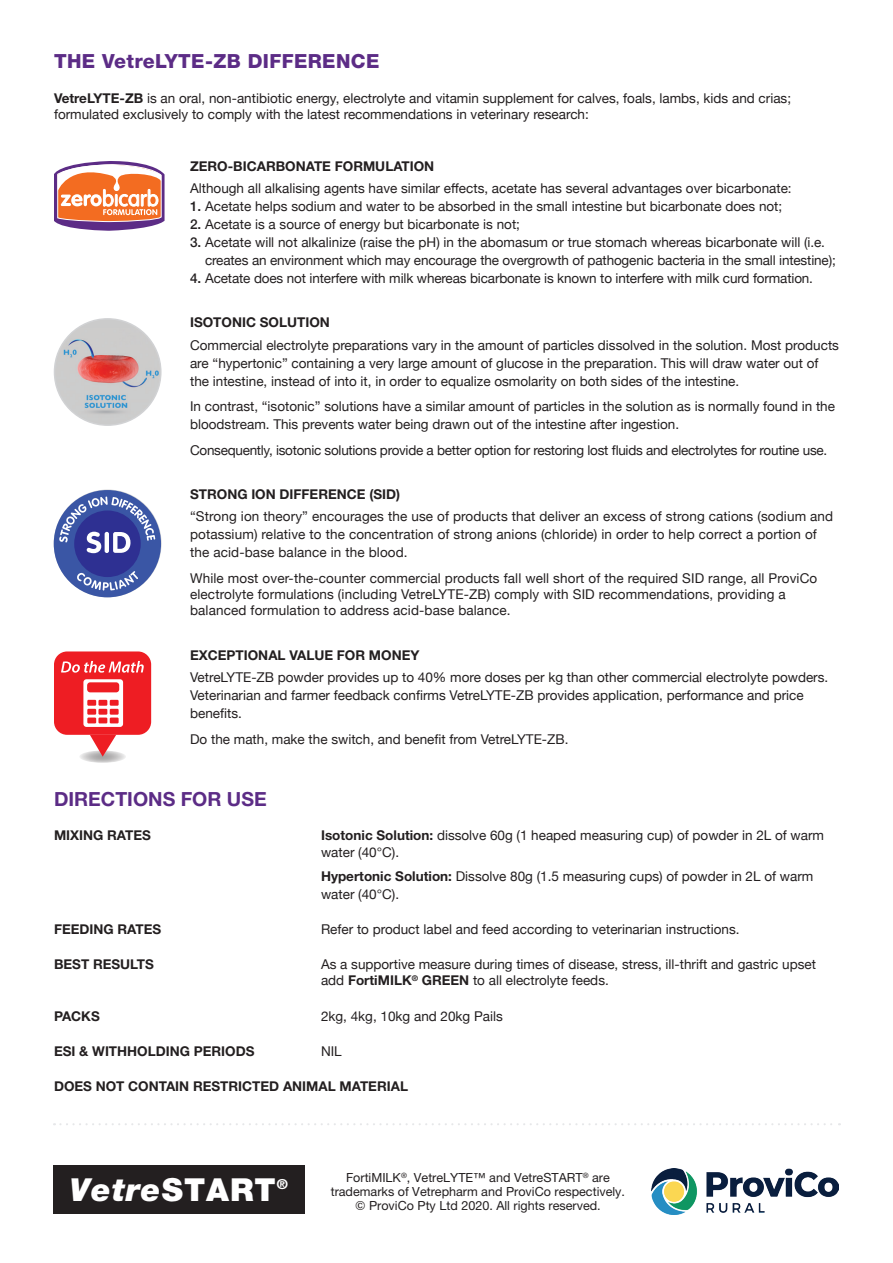
<style>
.page{position:relative;width:893px;height:1263px;background:#fff}
.page>*{position:absolute;margin:0;border:0;box-sizing:border-box;transform-origin:0 0}
.t1{font:italic 900 31.8px "Helvetica Neue LT Std";letter-spacing:.03em;color:#fff}
.t2{font:800 19.5px "Helvetica Neue LT Std";letter-spacing:.02em;color:#5c2c86}
.t3{font:700 19.5px "Helvetica Neue LT Std";color:#5c2c86}
.t4{font:13.95px "Helvetica LT Std Extra Comp";color:#fff}
.t5{font:13.5px/18px "Helvetica Neue";color:#231f20}
.t6{font:700 13.5px "Helvetica Neue LT Std";color:#231f20}
.t7{font:13.5px "Helvetica Neue";letter-spacing:-.02em;color:#231f20}
.t8{font:12.6px/14px "Helvetica Neue LT Std";color:#231f20;text-align:center}
.s1{font-family:"Helvetica Neue LT Std";font-weight:700}
.s2{font-weight:500}
.s3{font-style:normal}
.s4{font-family:"Zurich BT"}
</style>
<div class="page">
<svg style="left:54px;top:1123px;width:786px;height:2px"></svg>
<svg style="left:54px;top:161px;width:111px;height:70px"></svg>
<div style="left:54px;top:319px;width:107px;height:106px;background:#cbcbcb;border-radius:50%"></div>
<img style="left:54px;top:328px;width:105px;height:93px">
<div style="left:54px;top:318px;width:108px;height:108px;border:2px solid #d1d2d4;border-radius:50%"></div>
<div style="left:54px;top:490px;width:107px;height:107px;background:#3a56a5;border-radius:50%"></div>
<div style="left:74px;top:510px;width:67px;height:67px;background:#2e3092;border-radius:50%"></div>
<svg style="left:77px;top:571px;width:61px;height:19px"></svg>
<svg style="left:59px;top:496px;width:96px;height:57px"></svg>
<svg style="left:79px;top:750px;width:47px;height:13px"></svg>
<div style="left:54px;top:651px;width:97px;height:84px;background:#ee1d23;border-radius:13px"></div>
<svg style="left:83px;top:679px;width:40px;height:48px"></svg>
<div style="left:87px;top:682px;width:32px;height:10px;background:#ee1d23;border-radius:3px"></div>
<div style="left:87px;top:700px;width:9px;height:6px;background:#ee1d23"></div>
<div style="left:98px;top:700px;width:9px;height:6px;background:#ee1d23"></div>
<div style="left:110px;top:700px;width:9px;height:6px;background:#ee1d23"></div>
<div style="left:87px;top:709px;width:9px;height:6px;background:#ee1d23"></div>
<div style="left:98px;top:709px;width:9px;height:6px;background:#ee1d23"></div>
<div style="left:110px;top:709px;width:9px;height:6px;background:#ee1d23"></div>
<div style="left:87px;top:717px;width:9px;height:6px;background:#ee1d23"></div>
<div style="left:98px;top:717px;width:9px;height:6px;background:#ee1d23"></div>
<div style="left:110px;top:717px;width:9px;height:6px;background:#ee1d23"></div>
<svg style="left:90px;top:735px;width:26px;height:22px"></svg>
<svg style="left:61px;top:661px;width:83px;height:12px"></svg>
<img style="left:652px;top:1168px;width:187px;height:46px">
<div style="left:53px;top:1165px;width:251px;height:49px;background:#231f20"></div>
<h2 class="t2" style="left:54px;top:49px;width:327px">THE VetreLYTE-ZB DIFFERENCE</h2>
<p class="t5" style="left:54px;top:91px;width:739px;line-height:16.2px"><span class="s1">VetreLYTE-ZB</span> is an oral, non-antibiotic energy, electrolyte and vitamin supplement for calves, foals, lambs, kids and crias; formulated exclusively to comply with the latest recommendations in veterinary research:</p>
<p class="t6" style="left:190px;top:157px;width:246px">ZERO-BICARBONATE FORMULATION</p>
<p class="t5" style="left:190px;top:180px;width:603px">Although all alkalising agents have similar effects, acetate has several advantages over bicarbonate:</p>
<p class="t5" style="left:190px;top:198px;width:594px"><span class="s2">1.</span> Acetate helps sodium and water to be absorbed in the small intestine but bicarbonate does not;</p>
<p class="t5" style="left:190px;top:216px;width:331px"><span class="s2">2.</span> Acetate is a source of energy but bicarbonate is not;</p>
<p class="t5" style="left:205px;top:234px;width:632px;text-indent:-15px"><span class="s2">3.</span> Acetate will not alkalinize (raise the pH) in the abomasum or true stomach whereas bicarbonate will (i.e. creates an environment which may encourage the overgrowth of pathogenic bacteria in the small intestine);</p>
<p class="t5" style="left:190px;top:270px;width:624px"><span class="s2">4.</span> Acetate does not interfere with milk whereas bicarbonate is known to interfere with milk curd formation.</p>
<p class="t6" style="left:190px;top:314px;width:141px">ISOTONIC SOLUTION</p>
<p class="t5" style="left:190px;top:337px;width:650px">Commercial electrolyte preparations vary in the amount of particles dissolved in the solution. Most products are “hypertonic” containing a very large amount of glucose in the preparation. This will draw water out of the intestine, instead of into it, in order to equalize osmolarity on both sides of the intestine.</p>
<p class="t5" style="left:190px;top:398px;width:646px">In contrast, “isotonic” solutions have a similar amount of particles in the solution as is normally found in the bloodstream. This prevents water being drawn out of the intestine after ingestion.</p>
<p class="t7" style="left:190px;top:440px;width:639px">Consequently, isotonic solutions provide a better option for restoring lost fluids and electrolytes for routine use.</p>
<p class="t6" style="left:190px;top:486px;width:211px">STRONG ION DIFFERENCE (SID)</p>
<p class="t5" style="left:190px;top:508px;width:645px">“Strong ion theory” encourages the use of products that deliver an excess of strong cations (sodium and potassium) relative to the concentration of strong anions (chloride) in order to help correct a portion of the acid-base balance in the blood.</p>
<p class="t5" style="left:190px;top:571px;width:629px;line-height:16.2px">While most over-the-counter commercial products fall well short of the required SID range, all ProviCo electrolyte formulations (including VetreLYTE-ZB) comply with SID recommendations, providing a balanced formulation to address acid-base balance.</p>
<p class="t6" style="left:190px;top:647px;width:231px">EXCEPTIONAL VALUE FOR MONEY</p>
<p class="t5" style="left:190px;top:669px;width:640px">VetreLYTE-ZB powder provides up to 40% more doses per kg than other commercial electrolyte powders.<br>Veterinarian and farmer feedback confirms VetreLYTE-ZB provides application, performance and price benefits.</p>
<p class="t5" style="left:190px;top:730px;width:380px">Do the math, make the switch, and benefit from VetreLYTE-ZB.</p>
<h2 class="t3" style="left:54px;top:787px;width:214px">DIRECTIONS FOR USE</h2>
<p class="t6" style="left:54px;top:827px;width:98px">MIXING RATES</p>
<p class="t5" style="left:321px;top:828px;width:505px;line-height:16.2px"><span class="s1">Isotonic Solution:</span> dissolve 60g (1 heaped measuring cup) of powder in 2L of warm water (40°C).</p>
<p class="t5" style="left:321px;top:867px;width:494px"><span class="s1">Hypertonic Solution:</span> Dissolve 80g (1.5 measuring cups) of powder in 2L of warm water (40°C).</p>
<p class="t6" style="left:54px;top:921px;width:109px">FEEDING RATES</p>
<p class="t5" style="left:321px;top:921px;width:420px">Refer to product label and feed according to veterinarian instructions.</p>
<p class="t6" style="left:54px;top:956px;width:101px">BEST RESULTS</p>
<p class="t5" style="left:321px;top:957px;width:496px;line-height:16.2px">As a supportive measure during times of disease, stress, ill-thrift and gastric upset add <span class="s1">FortiMILK</span><sup>®</sup> <span class="s1">GREEN</span> to all electrolyte feeds.</p>
<p class="t6" style="left:54px;top:1007px;width:47px">PACKS</p>
<p class="t5" style="left:321px;top:1007px;width:183px">2kg, 4kg, 10kg and 20kg Pails</p>
<p class="t6" style="left:54px;top:1042px;width:202px">ESI &amp; WITHHOLDING PERIODS</p>
<p class="t5" style="left:321px;top:1043px;width:22px">NIL</p>
<p class="t6" style="left:54px;top:1078px;width:355px">DOES NOT CONTAIN RESTRICTED ANIMAL MATERIAL</p>
<h1 class="t1" style="left:70px;top:1170px;width:208px">Vetre<span class="s3">START</span></h1>
<p class="t4" style="left:277px;top:1176px;width:13px">®</p>
<p class="t8" style="left:331px;top:1170px;width:296px">FortiMILK<sup>®</sup>, VetreLYTE™ and VetreSTART<sup>®</sup> are trademarks of Vetrepharm and ProviCo respectively. <span class="s4">©</span> ProviCo Pty Ltd 2020. All rights reserved.</p>
</div>
